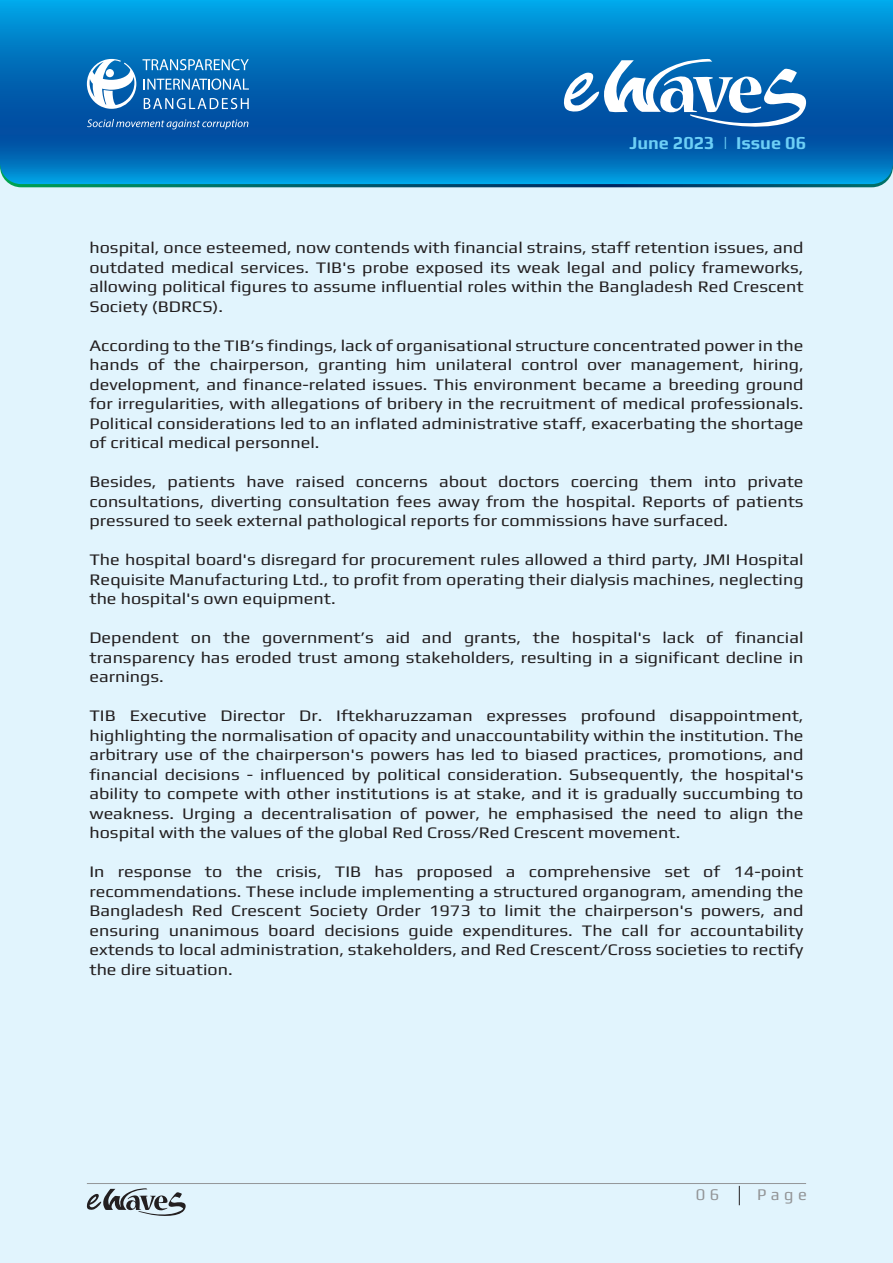
<style>
.page{position:relative;width:893px;height:1263px;background:#e1f4fd}
.page>*{position:absolute;margin:0;border:0;box-sizing:border-box;transform-origin:0 0}
.t1{font:700 18px "Play";color:#6dcff6}
.t2{font:16.5px "Play";color:#939597}
.t3{font:16.2px/19.5px "Play";color:#231f20;text-align:justify;scale:1.11 1}
</style>
<div class="page">
<svg style="left:86px;top:1188px;width:100px;height:28px"></svg>
<hr style="left:87px;top:1183px;width:719px;height:1px;background:#939598">
<svg style="left:739px;top:1186px;width:1px;height:19px"></svg>
<svg style="left:0;top:0;width:893px;height:184px;background:#0074bf"></svg>
<svg style="left:563px;top:59px;width:247px;height:72px;background:#4a8bc3"></svg>
<svg style="left:142px;top:59px;width:107px;height:11px"></svg>
<svg style="left:144px;top:79px;width:105px;height:11px"></svg>
<svg style="left:144px;top:98px;width:105px;height:11px"></svg>
<svg style="left:87px;top:119px;width:161px;height:10px;background:#3573b5"></svg>
<svg style="left:87px;top:59px;width:49px;height:50px;background:#7fb0d7"></svg>
<p class="t1" style="left:629px;top:130px;width:178px">June 2023 | Issue 06</p>
<p class="t3" style="left:89px;top:237px;width:645px">hospital, once esteemed, now contends with financial strains, staff retention issues, and outdated medical services. TIB's probe exposed its weak legal and policy frameworks, allowing political figures to assume influential roles within the Bangladesh Red Crescent Society (BDRCS).</p>
<p class="t3" style="left:89px;top:335px;width:645px">According to the TIB’s findings, lack of organisational structure concentrated power in the hands of the chairperson, granting him unilateral control over management, hiring, development, and finance-related issues. This environment became a breeding ground for irregularities, with allegations of bribery in the recruitment of medical professionals.<br>Political considerations led to an inflated administrative staff, exacerbating the shortage of critical medical personnel.</p>
<p class="t3" style="left:89px;top:471px;width:645px">Besides, patients have raised concerns about doctors coercing them into private consultations, diverting consultation fees away from the hospital. Reports of patients pressured to seek external pathological reports for commissions have surfaced.</p>
<p class="t3" style="left:89px;top:550px;width:645px">The hospital board's disregard for procurement rules allowed a third party, JMI Hospital Requisite Manufacturing Ltd., to profit from operating their dialysis machines, neglecting the hospital's own equipment.</p>
<p class="t3" style="left:89px;top:628px;width:645px">Dependent on the government’s aid and grants, the hospital's lack of financial transparency has eroded trust among stakeholders, resulting in a significant decline in earnings.</p>
<p class="t3" style="left:89px;top:706px;width:645px">TIB Executive Director Dr. Iftekharuzzaman expresses profound disappointment, highlighting the normalisation of opacity and unaccountability within the institution. The arbitrary use of the chairperson's powers has led to biased practices, promotions, and financial decisions - influenced by political consideration. Subsequently, the hospital's ability to compete with other institutions is at stake, and it is gradually succumbing to weakness. Urging a decentralisation of power, he emphasised the need to align the hospital with the values of the global Red Cross/Red Crescent movement.</p>
<p class="t3" style="left:89px;top:862px;width:645px">In response to the crisis, TIB has proposed a comprehensive set of 14-point recommendations. These include implementing a structured organogram, amending the Bangladesh Red Crescent Society Order 1973 to limit the chairperson's powers, and ensuring unanimous board decisions guide expenditures. The call for accountability extends to local administration, stakeholders, and Red Crescent/Cross societies to rectify the dire situation.</p>
<p class="t2" style="left:696px;top:1184px;width:25px">0 6</p>
<p class="t2" style="left:757px;top:1184px;width:51px">Page</p>
</div>
